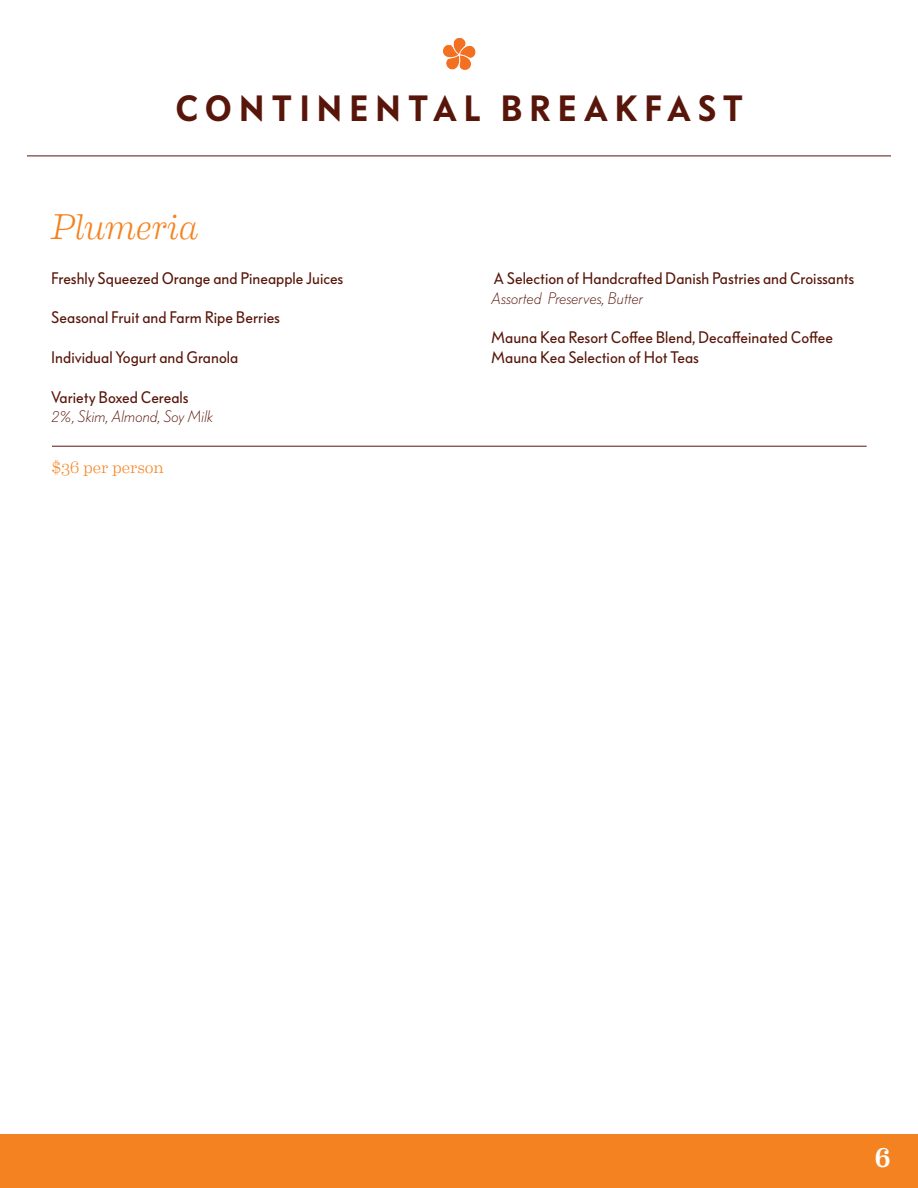
<style>
.page{position:relative;width:918px;height:1188px;background:#fff}
.page>*{position:absolute;margin:0;border:0;box-sizing:border-box;transform-origin:0 0}
.t1{font:600 36px "Bauer Grotesk Pro";letter-spacing:.2em;color:#58160a}
.t2{font:italic 300 36px "Eames Century Modern";letter-spacing:-.01em;color:#f58220}
.t3{font:500 27px "Eames Century Modern";color:#fff}
.t4{font:16.5px/19.8px "Bauer Grotesk Pro";color:#58160a}
.t5{font:italic 300 16.5px/19.8px "Bauer Grotesk Pro";color:#58160a}
.t6{font:300 16.5px "Eames Century Modern";letter-spacing:-.005em;color:#f58220}
.s1{font-weight:400;font-style:normal}
.s2{font-weight:300;font-style:italic}
</style>
<div class="page">
<div style="left:1px;top:1135px;width:916px;height:52px;background:#f58220"></div>
<div style="left:0;top:1134px;width:918px;height:54px;border:2px solid #f58220"></div>
<img style="left:443px;top:37px;width:33px;height:33px">
<hr style="left:27px;top:156px;width:864px;height:1px;background:#58160a">
<hr style="left:52px;top:446px;width:815px;height:1px;background:#58160a">
<p class="t1" style="left:175px;top:81px;width:569px">CONTINENTAL BREAKFAST</p>
<p class="t2" style="left:51px;top:200px;width:149px">Plumeria</p>
<p class="t4" style="left:51px;top:267px;width:294px">Freshly Squeezed Orange and Pineapple Juices</p>
<p class="t4" style="left:51px;top:307px;width:230px">Seasonal Fruit and Farm Ripe Berries</p>
<p class="t4" style="left:51px;top:346px;width:189px">Individual Yogurt and Granola</p>
<p class="t5" style="left:51px;top:386px;width:163px"><span class="s1">Variety Boxed Cereals<br></span>2%, Skim, Almond, Soy Milk</p>
<p class="t6" style="left:52px;top:455px;width:114px">$36 per person</p>
<p class="t4" style="left:491px;top:267px;width:365px">A Selection of Handcrafted Danish Pastries and Croissants<br><span class="s2">Assorted Preserves, Butter</span></p>
<p class="t4" style="left:491px;top:326px;width:343px">Mauna Kea Resort Coffee Blend, Decaffeinated Coffee</p>
<p class="t4" style="left:491px;top:346px;width:209px">Mauna Kea Selection of Hot Teas</p>
<p class="t3" style="left:875px;top:1137px;width:17px">6</p>
</div>
